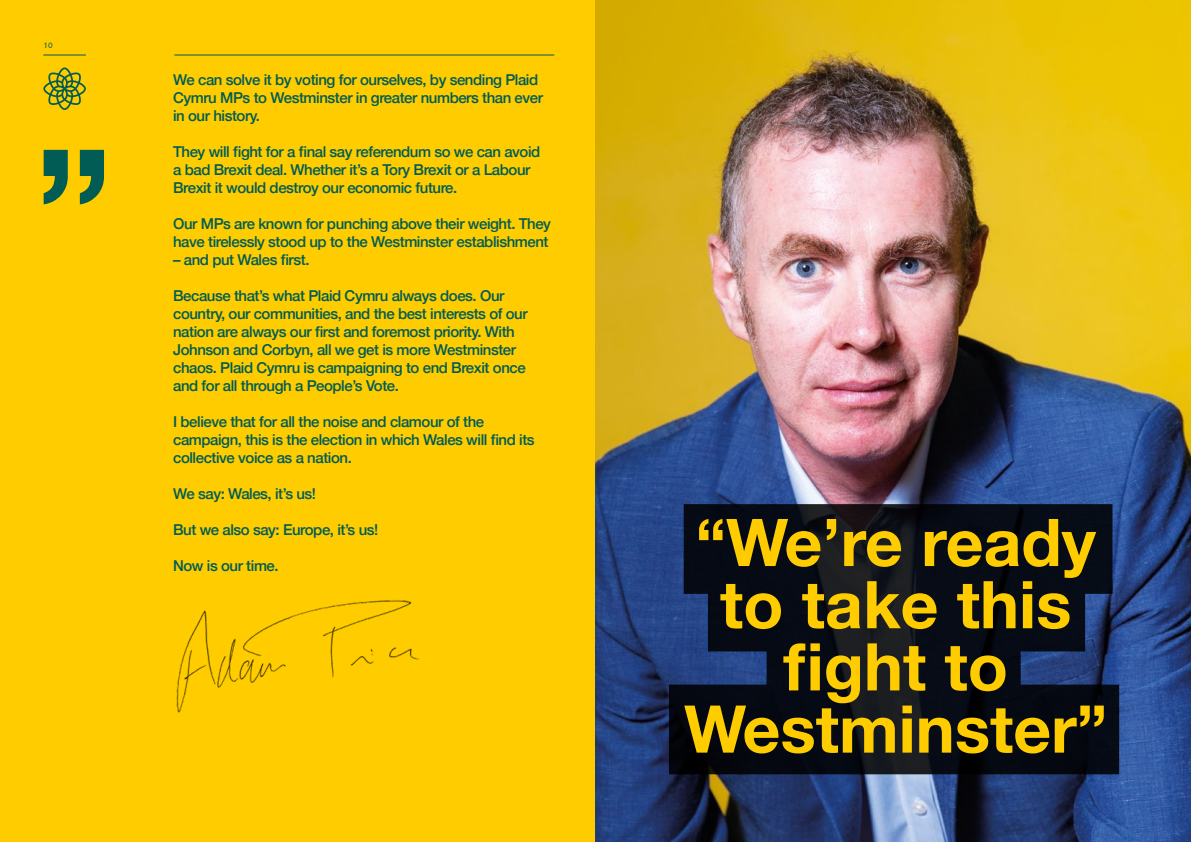
<style>
.page{position:relative;width:1191px;height:842px;background:#fff}
.page>*{position:absolute;margin:0;border:0;box-sizing:border-box;transform-origin:0 0}
.t1{font:700 170px "Helvetica Neue";color:#005c54}
.t2{font:700 65.9px/62.2px "Helvetica Neue";color:#fc0;text-align:center}
.t3{font:500 15px/18px "Helvetica Neue";letter-spacing:-.03em;color:#005c54}
.t4{font:8px "Akzidenz Grotesk BE";color:#005c54}
</style>
<div class="page">
<div style="left:0;top:0;width:595px;height:842px;background:#fc0"></div>
<hr style="left:174px;top:55px;width:380px;height:1px;background:#005c54">
<hr style="left:43px;top:55px;width:43px;height:1px;background:#005c54">
<svg style="left:43px;top:67px;width:43px;height:43px"></svg>
<img style="left:176px;top:600px;width:243px;height:113px">
<img style="left:595px;top:0;width:596px;height:842px">
<svg style="left:669px;top:504px;width:450px;height:270px;background:#0d1423"></svg>
<p class="t4" style="left:43px;top:40px;width:11px">10</p>
<h1 class="t1" style="left:113px;top:277px;width:80px;rotate:-180deg">“</h1>
<p class="t3" style="left:173px;top:69px;width:371px">We can solve it by voting for ourselves, by sending Plaid<br>Cymru MPs to Westminster in greater numbers than ever in our history.</p>
<p class="t3" style="left:173px;top:141px;width:369px">They will fight for a final say referendum so we can avoid a bad Brexit deal. Whether it’s a Tory Brexit or a Labour<br>Brexit it would destroy our economic future.</p>
<p class="t3" style="left:173px;top:213px;width:379px">Our MPs are known for punching above their weight. They have tirelessly stood up to the Westminster establishment</p>
<p class="t3" style="left:173px;top:249px;width:138px">– and put Wales first.</p>
<p class="t3" style="left:173px;top:285px;width:356px">Because that’s what Plaid Cymru always does. Our country, our communities, and the best interests of our nation are always our first and foremost priority. With Johnson and Corbyn, all we get is more Westminster chaos. Plaid Cymru is campaigning to end Brexit once and for all through a People’s Vote.</p>
<p class="t3" style="left:173px;top:411px;width:363px">I believe that for all the noise and clamour of the campaign, this is the election in which Wales will find its collective voice as a nation.</p>
<p class="t3" style="left:173px;top:483px;width:144px">We say: Wales, it’s us!</p>
<p class="t3" style="left:173px;top:519px;width:207px">But we also say: Europe, it’s us!</p>
<p class="t3" style="left:173px;top:555px;width:107px">Now is our time.</p>
<h2 class="t2" style="left:684px;top:513px;width:425px">“We’re ready to take this fight to<br>Westminster”</h2>
</div>
